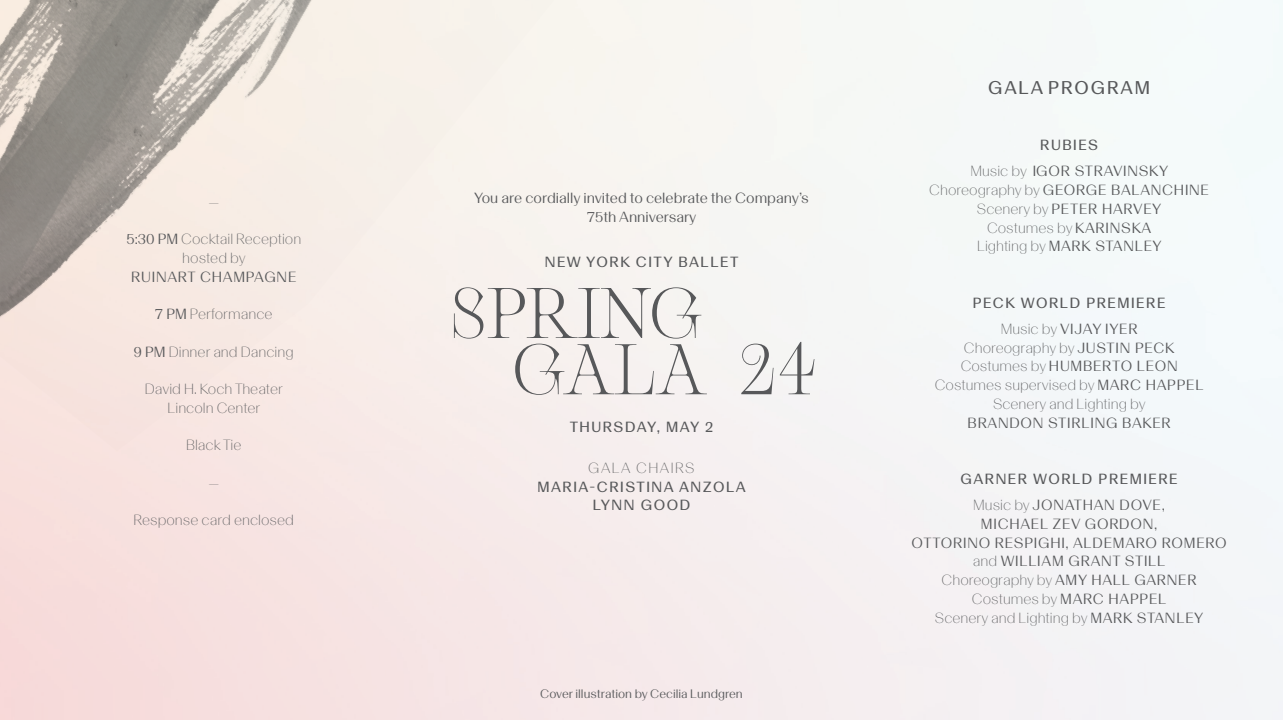
<style>
.page{position:relative;width:1283px;height:720px;background:#fff}
.page>*{position:absolute;margin:0;border:0;box-sizing:border-box;transform-origin:0 0}
.t1{font:62.5px/56.2px "Gallique Trial Light";color:#57585a}
.t2{font:18.75px "Basel Classic";letter-spacing:.1em;color:#57585a}
.t3{font:100 15px/18.8px "Basel Classic";color:#57585a;text-align:center}
.t4{font:15px/18.8px "Basel Classic";letter-spacing:.045em;color:#57585a;text-align:center}
.t5{font:15px/26.2px "Basel Classic";letter-spacing:.1em;color:#57585a;text-align:center}
.t6{font:15px/18.8px "Basel Classic";color:#57585a;text-align:center}
.t7{font:100 15px "Basel Classic";letter-spacing:.1em;color:#57585a}
.t8{font:12.5px "Basel Classic";color:#57585a}
.s1{font-weight:400}
.s2{font-style:inherit}
.s3{font-weight:100}
</style>
<div class="page">
<img style="left:0;top:0;width:585px;height:451px">
<p class="t3" style="left:208px;top:191px;width:12px">—</p>
<p class="t3" style="left:126px;top:229px;width:176px"><span class="s1">5:30 PM</span> Cocktail Reception</p>
<p class="t3" style="left:182px;top:248px;width:65px">hosted by</p>
<p class="t4" style="left:131px;top:266px;width:167px">RUINART CHAMPAGNE</p>
<p class="t3" style="left:155px;top:304px;width:119px"><span class="s1">7 PM</span> Performance</p>
<p class="t3" style="left:134px;top:341px;width:161px"><span class="s1">9 PM</span> Dinner and Dancing</p>
<p class="t3" style="left:145px;top:379px;width:140px">David H. Koch Theater</p>
<p class="t3" style="left:167px;top:398px;width:95px">Lincoln Center</p>
<p class="t3" style="left:186px;top:435px;width:57px">Black Tie</p>
<p class="t3" style="left:208px;top:473px;width:12px">—</p>
<p class="t3" style="left:134px;top:510px;width:162px">Response card enclosed</p>
<p class="t6" style="left:474px;top:187px;width:336px">You are cordially invited to celebrate the Company’s<br>75th Anniversary</p>
<p class="t5" style="left:545px;top:247px;width:195px">NEW YORK CITY BALLET</p>
<p class="t1" style="left:512px;top:293px;width:306px;text-indent:-62px">SPRING<br>GALA 24</p>
<p class="t5" style="left:569px;top:412px;width:145px">THURSDAY, MAY 2</p>
<p class="t7" style="left:588px;top:457px;width:108px">GALA CHAIRS</p>
<p class="t5" style="left:537px;top:472px;width:210px">MARIA-CRISTINA ANZOLA</p>
<p class="t5" style="left:593px;top:491px;width:99px">LYNN GOOD</p>
<p class="t8" style="left:540px;top:684px;width:204px">Cover illustration by Cecilia Lundgren</p>
<p class="t2" style="left:988px;top:74px;width:163px">GALA PROGRAM</p>
<p class="t4" style="left:970px;top:131px;width:199px;line-height:26.2px"><span class="s2">RUBIES<br></span><span class="s3">Music by</span> IGOR STRAVINSKY</p>
<p class="t4" style="left:929px;top:179px;width:281px"><span class="s3">Choreography by</span> GEORGE BALANCHINE</p>
<p class="t4" style="left:977px;top:198px;width:186px"><span class="s3">Scenery by</span> PETER HARVEY</p>
<p class="t3" style="left:987px;top:217px;width:166px">Costumes by <span class="s1">KARINSKA</span></p>
<p class="t4" style="left:977px;top:236px;width:186px"><span class="s3">Lighting by</span> MARK STANLEY</p>
<p class="t5" style="left:973px;top:288px;width:194px">PECK WORLD PREMIERE<br><span class="s3">Music by</span> <span class="s2">VIJAY IYER</span></p>
<p class="t3" style="left:964px;top:337px;width:212px">Choreography by <span class="s1">JUSTIN PECK</span></p>
<p class="t4" style="left:960px;top:356px;width:218px"><span class="s3">Costumes by</span> HUMBERTO LEON</p>
<p class="t3" style="left:934px;top:375px;width:270px">Costumes supervised by <span class="s1">MARC HAPPEL</span></p>
<p class="t3" style="left:967px;top:393px;width:204px">Scenery and Lighting by<br><span class="s1">BRANDON STIRLING BAKER</span></p>
<p class="t5" style="left:960px;top:465px;width:219px">GARNER WORLD PREMIERE<br><span class="s3">Music by</span> <span class="s2">JONATHAN DOVE,</span></p>
<p class="t4" style="left:911px;top:513px;width:317px">MICHAEL ZEV GORDON,<br>OTTORINO RESPIGHI, ALDEMARO ROMERO <span class="s3">and</span> WILLIAM GRANT STILL</p>
<p class="t3" style="left:941px;top:570px;width:256px">Choreography by <span class="s1">AMY HALL GARNER</span></p>
<p class="t3" style="left:972px;top:588px;width:196px">Costumes by <span class="s1">MARC HAPPEL</span></p>
<p class="t3" style="left:935px;top:607px;width:270px">Scenery and Lighting by <span class="s1">MARK STANLEY</span></p>
</div>
